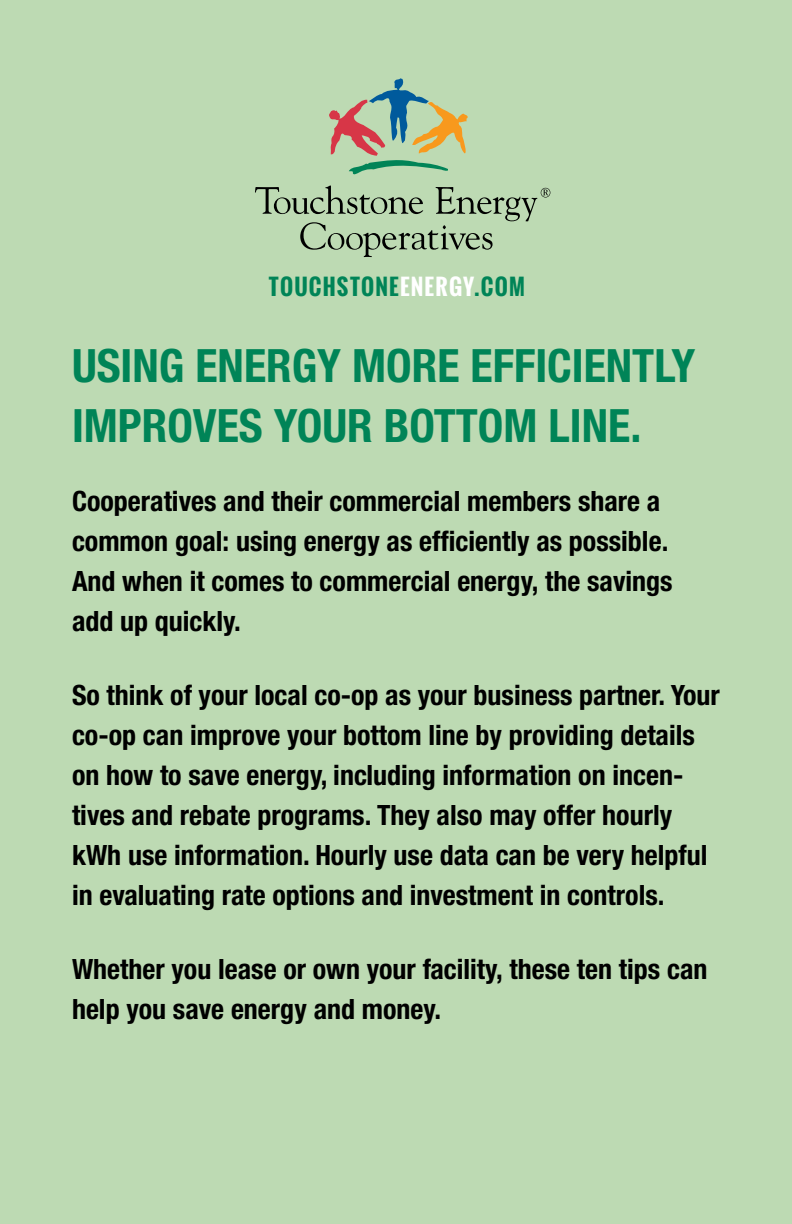
<style>
.page{position:relative;width:792px;height:1224px;background:#bddab3}
.page>*{position:absolute;margin:0;border:0;box-sizing:border-box;transform-origin:0 0}
.t1{font:700 condensed 46px/60px "Helvetica Neue LT Std";color:#008457}
.t2{font:700 condensed 28px/40px "Helvetica Neue LT Std";color:#000}
.t3{font:700 22px "Oswald";letter-spacing:.055em;color:#008457}
.s1{color:#fff}
</style>
<div class="page">
<svg style="left:329px;top:78px;width:139px;height:97px"></svg>
<svg style="left:255px;top:185px;width:295px;height:72px"></svg>
<p class="t3" style="left:269px;top:270px;width:257px">TOUCHSTONE<span class="s1">ENERGY</span>.COM</p>
<h1 class="t1" style="left:72px;top:335px;width:625px">USING ENERGY MORE EFFICIENTLY<br>IMPROVES YOUR BOTTOM LINE.</h1>
<p class="t2" style="left:72px;top:481px;width:602px">Cooperatives and their commercial members share a common goal: using energy as efficiently as possible.<br>And when it comes to commercial energy, the savings add up quickly.</p>
<p class="t2" style="left:72px;top:675px;width:649px">So think of your local co-op as your business partner. Your co-op can improve your bottom line by providing details on how to save energy, including information on incen&shy;tives and rebate programs. They also may offer hourly kWh use information. Hourly use data can be very helpful in evaluating rate options and investment in controls.</p>
<p class="t2" style="left:72px;top:949px;width:637px">Whether you lease or own your facility, these ten tips can help you save energy and money.</p>
</div>
